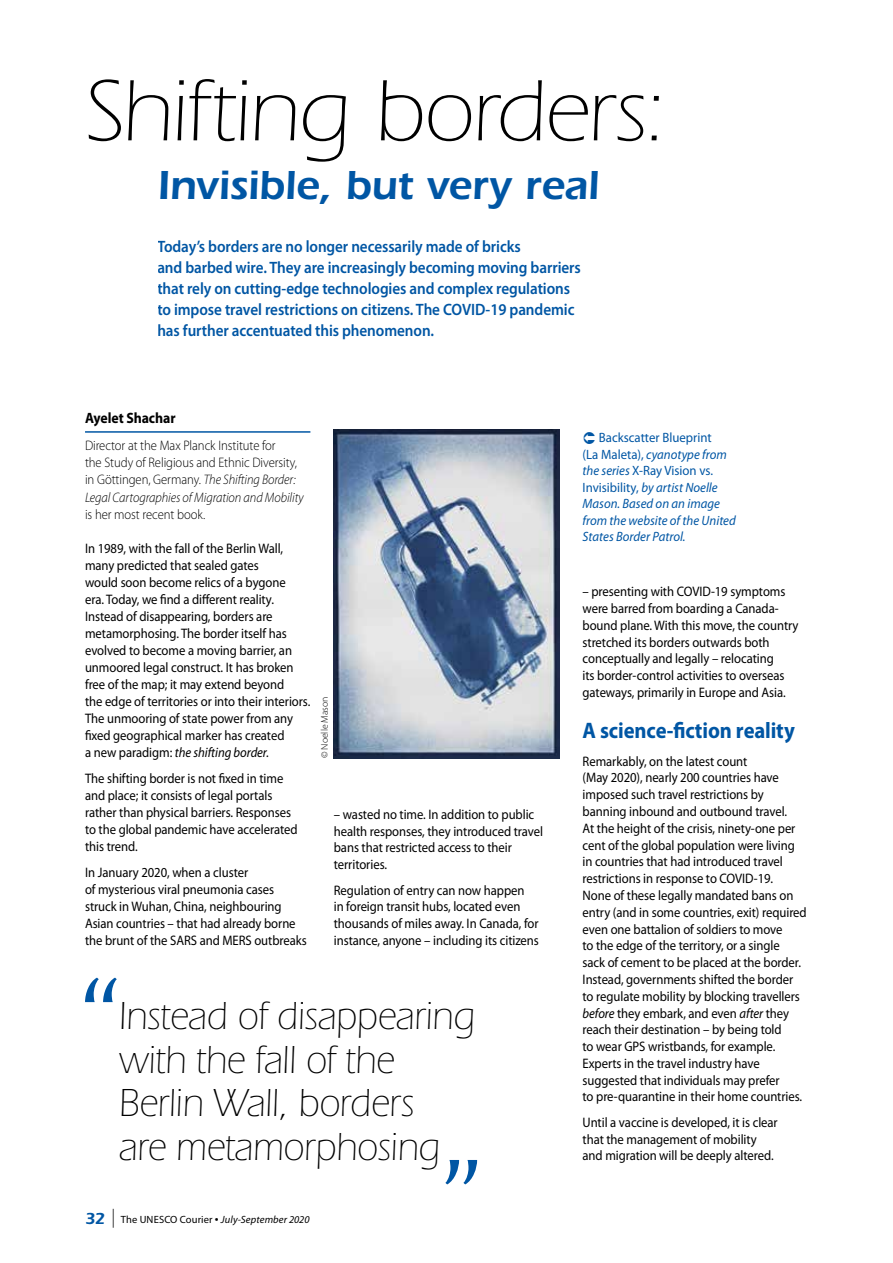
<style>
.page{position:relative;width:893px;height:1263px;background:#fff}
.page>*{position:absolute;margin:0;border:0;box-sizing:border-box;transform-origin:0 0}
.t1{font:300 90px "ITC Eras Std";letter-spacing:-.02em;color:#000}
.t2{font:600 42px "ITC Eras Std";letter-spacing:-.005em;color:#0056a4}
.t3{font:300 40.5px/43.5px "ITC Eras Std";letter-spacing:-.005em;color:#000;scale:.92 1}
.t4{font:700 22.5px "Myriad Pro";letter-spacing:-.01em;color:#0056a4;scale:.92 1}
.t5{font:600 16.5px/21px "Myriad Pro";letter-spacing:-.005em;color:#0056a4;scale:.92 1}
.t6{font:700 15px "Myriad Pro";letter-spacing:-.005em;color:#000;scale:.92 1}
.t7{font:13.8px/16.8px "Myriad Pro";letter-spacing:-.005em;color:#000;scale:.92 1}
.t8{font:300 13.8px/17.1px "Myriad Pro";letter-spacing:-.005em;color:#000;scale:.92 1}
.t9{font:italic 13.5px/16.5px "Myriad Pro";color:#0056a4;scale:.95 1}
.t10{font:italic 10.5px "Myriad Pro";letter-spacing:.01em;color:#000}
.t11{font:300 9.75px "Myriad Pro";color:#000}
.s1{font-style:italic}
.s2{font-family:"ITC Eras Std";font-weight:600;font-style:normal;font-size:16.5px;color:#0056a4}
.s3{font-style:normal;font-size:18.9px}
.s4{font-style:normal}
.s5{font-style:normal;font-size:13.5px}
</style>
<div class="page">
<img style="left:334px;top:429px;width:225px;height:329px">
<hr style="left:85px;top:431px;width:225px;height:2px;background:#0056a4">
<svg style="left:85px;top:978px;width:32px;height:24px"></svg>
<svg style="left:445px;top:1160px;width:32px;height:24px"></svg>
<h1 class="t1" style="left:85px;top:61px;width:583px">Shifting borders:</h1>
<h2 class="t2" style="left:157px;top:161px;width:444px">Invisible, but very real</h2>
<p class="t5" style="left:157px;top:236px;width:462px">Today’s borders are no longer necessarily made of bricks<br>and barbed wire. They are increasingly becoming moving barriers that rely on cutting-edge technologies and complex regulations to impose travel restrictions on citizens. The COVID-19 pandemic has further accentuated this phenomenon.</p>
<p class="t6" style="left:85px;top:409px;width:100px">Ayelet Shachar</p>
<p class="t8" style="left:85px;top:437px;width:239px">Director at the Max Planck Institute for<br>the Study of Religious and Ethnic Diversity, in Göttingen, Germany. <span class="s1">The Shifting Border:<br>Legal Cartographies of Migration and Mobility</span></p>
<p class="t8" style="left:85px;top:506px;width:131px">is her most recent book.</p>
<p class="t7" style="left:85px;top:539px;width:246px">In 1989, with the fall of the Berlin Wall, many predicted that sealed gates<br>would soon become relics of a bygone<br>era. Today, we find a different reality.<br>Instead of disappearing, borders are metamorphosing. The border itself has evolved to become a moving barrier, an unmoored legal construct. It has broken free of the map; it may extend beyond<br>the edge of territories or into their interiors.<br>The unmooring of state power from any fixed geographical marker has created<br>a new paradigm: <span class="s1">the shifting border.</span></p>
<p class="t7" style="left:85px;top:769px;width:233px">The shifting border is not fixed in time and place; it consists of legal portals rather than physical barriers. Responses to the global pandemic have accelerated this trend.</p>
<p class="t7" style="left:85px;top:863px;width:242px">In January 2020, when a cluster<br>of mysterious viral pneumonia cases struck in Wuhan, China, neighbouring Asian countries – that had already borne the brunt of the SARS and MERS outbreaks</p>
<p class="t11" style="left:319px;top:758px;width:63px;rotate:-90deg">© Noelle Mason</p>
<p class="t7" style="left:334px;top:806px;width:229px">– wasted no time. In addition to public health responses, they introduced travel bans that restricted access to their territories.</p>
<p class="t7" style="left:334px;top:881px;width:224px">Regulation of entry can now happen<br>in foreign transit hubs, located even thousands of miles away. In Canada, for instance, anyone – including its citizens</p>
<h3 class="t3" style="left:119px;top:995px;width:388px">Instead of disappearing with the fall of the<br>Berlin Wall, borders<br>are metamorphosing</h3>
<p class="t10" style="left:85px;top:1213px;width:226px"><span class="s2">32</span> <span class="s3">|</span> <span class="s4">The UNESCO Courier</span> <span class="s5">•</span> July-September 2020</p>
<p class="t9" style="left:583px;top:430px;width:163px;text-indent:16px"><span class="s4">Backscatter Blueprint<br>(La Maleta),</span> cyanotype from the series <span class="s4">X-Ray Vision vs.<br>Invisibility,</span> by artist Noelle<br>Mason. Based on an image from the website of the United<br>States Border Patrol.</p>
<p class="t7" style="left:583px;top:583px;width:236px">– presenting with COVID-19 symptoms were barred from boarding a Canada&shy;bound plane. With this move, the country stretched its borders outwards both conceptually and legally – relocating<br>its border-control activities to overseas gateways, primarily in Europe and Asia.</p>
<h3 class="t4" style="left:583px;top:718px;width:232px">A science-fiction reality</h3>
<p class="t7" style="left:583px;top:752px;width:245px">Remarkably, on the latest count<br>(May 2020), nearly 200 countries have imposed such travel restrictions by banning inbound and outbound travel.<br>At the height of the crisis, ninety-one per cent of the global population were living in countries that had introduced travel restrictions in response to COVID-19.<br>None of these legally mandated bans on entry (and in some countries, exit) required even one battalion of soldiers to move<br>to the edge of the territory, or a single<br>sack of cement to be placed at the border.<br>Instead, governments shifted the border to regulate mobility by blocking travellers <span class="s1">before</span> they embark, and even <span class="s1">after</span> they reach their destination – by being told<br>to wear GPS wristbands, for example.<br>Experts in the travel industry have suggested that individuals may prefer<br>to pre-quarantine in their home countries.</p>
<p class="t7" style="left:583px;top:1113px;width:214px">Until a vaccine is developed, it is clear that the management of mobility and migration will be deeply altered.</p>
</div>
